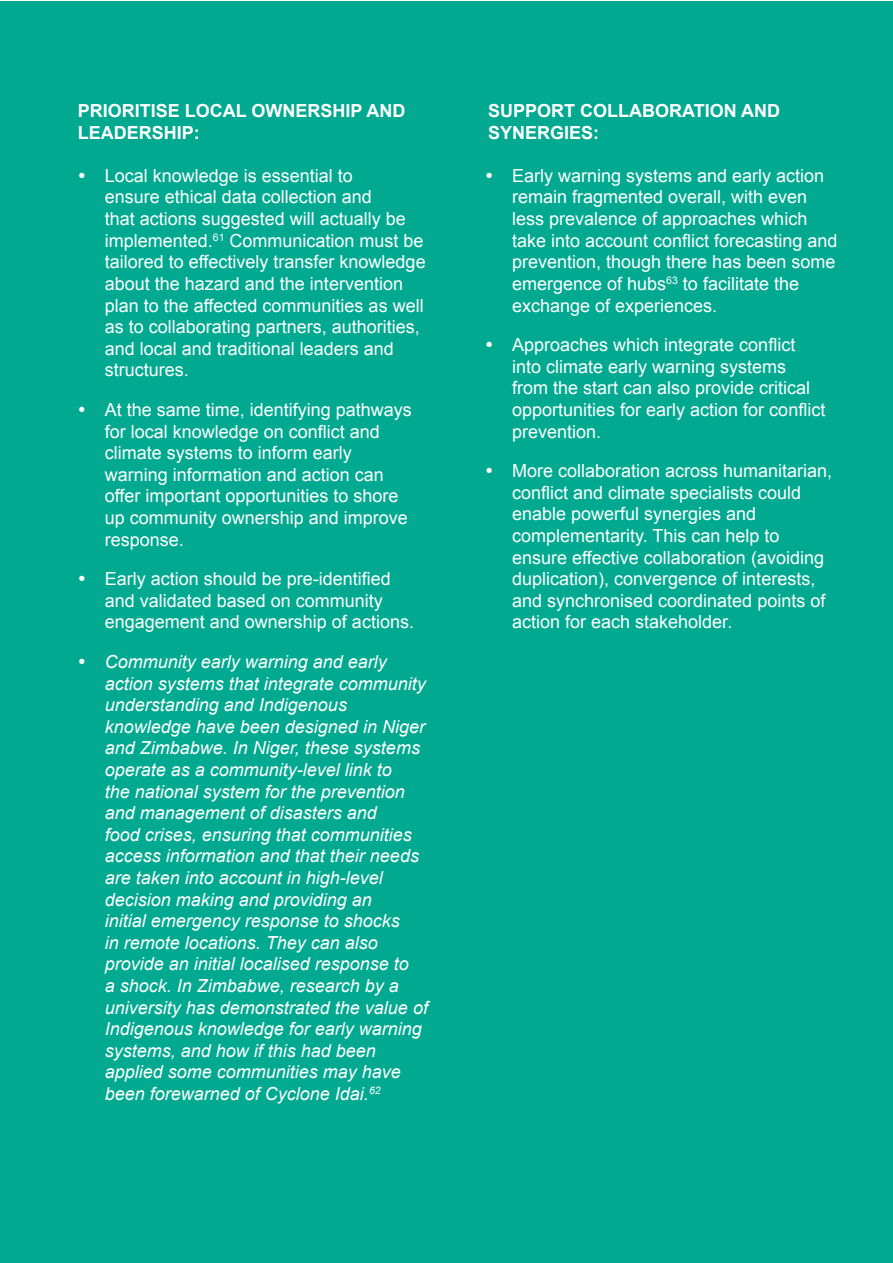
<style>
.page{position:relative;width:893px;height:1263px;background:#fff}
.page>*{position:absolute;margin:0;border:0;box-sizing:border-box;transform-origin:0 0}
.t1{font:18px/21.6px "Arial";color:#fff}
.t2{font:italic 18px/21.6px "Arial";color:#fff}
.t3{font:700 18px/21.6px "Arial";color:#fff}
</style>
<div class="page">
<div style="left:1px;top:1px;width:892px;height:1261px;background:#00a990"></div>
<p class="t3" style="left:78px;top:101px;width:329px">PRIORITISE LOCAL OWNERSHIP AND<br>LEADERSHIP:</p>
<p class="t1" style="left:105px;top:165px;width:322px">Local knowledge is essential to<br>ensure ethical data collection and<br>that actions suggested will actually be implemented.<sup>61</sup> Communication must be tailored to effectively transfer knowledge about the hazard and the intervention plan to the affected communities as well as to collaborating partners, authorities, and local and traditional leaders and structures.</p>
<p class="t1" style="left:105px;top:399px;width:309px">At the same time, identifying pathways for local knowledge on conflict and climate systems to inform early warning information and action can offer important opportunities to shore up community ownership and improve response.</p>
<p class="t1" style="left:105px;top:568px;width:311px">Early action should be pre-identified and validated based on community engagement and ownership of actions.</p>
<p class="t2" style="left:105px;top:651px;width:325px">Community early warning and early action systems that integrate community understanding and Indigenous knowledge have been designed in Niger and Zimbabwe. In Niger, these systems operate as a community-level link to<br>the national system for the prevention and management of disasters and<br>food crises, ensuring that communities access information and that their needs are taken into account in high-level decision making and providing an<br>initial emergency response to shocks<br>in remote locations. They can also provide an initial localised response to<br>a shock. In Zimbabwe, research by a university has demonstrated the value of Indigenous knowledge for early warning systems, and how if this had been applied some communities may have been forewarned of Cyclone Idai.<sup>62</sup></p>
<p class="t3" style="left:488px;top:101px;width:293px">SUPPORT COLLABORATION AND<br>SYNERGIES:</p>
<p class="t1" style="left:512px;top:165px;width:327px">Early warning systems and early action remain fragmented overall, with even less prevalence of approaches which take into account conflict forecasting and prevention, though there has been some emergence of hubs<sup>63</sup> to facilitate the exchange of experiences.</p>
<p class="t1" style="left:512px;top:334px;width:315px">Approaches which integrate conflict into climate early warning systems from the start can also provide critical opportunities for early action for conflict prevention.</p>
<p class="t1" style="left:512px;top:460px;width:322px">More collaboration across humanitarian, conflict and climate specialists could enable powerful synergies and complementarity. This can help to ensure effective collaboration (avoiding duplication), convergence of interests, and synchronised coordinated points of action for each stakeholder.</p>
</div>
